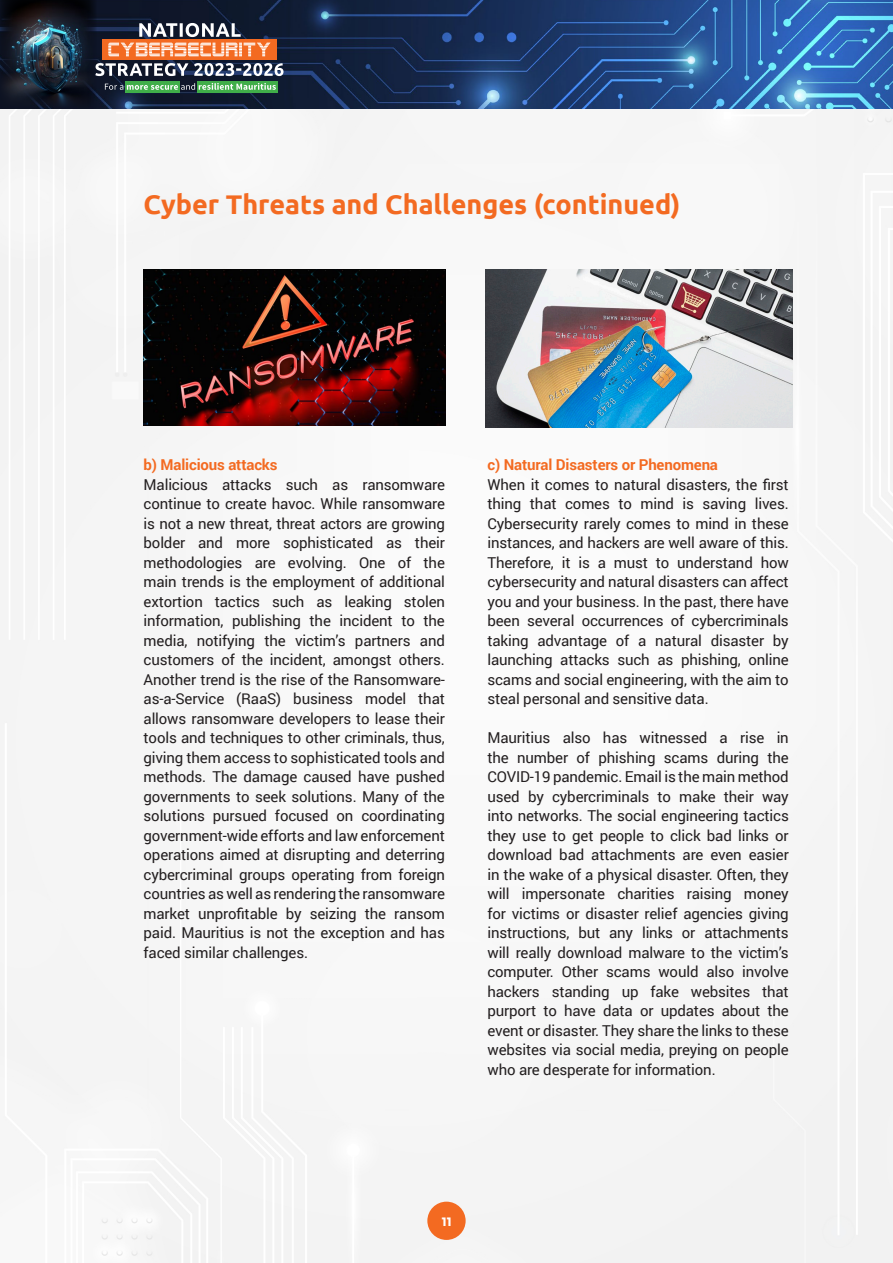
<style>
.page{position:relative;width:893px;height:1263px;background:#fff}
.page>*{position:absolute;margin:0;border:0;box-sizing:border-box;transform-origin:0 0}
.Body{font:700 27px "Ubuntu";color:#f36a21}
.Body-2{font:15px/19.5px "Roboto";letter-spacing:-.01em;color:#231f20;text-align:justify}
.Body-3{font:700 15px "Roboto";letter-spacing:-.01em;color:#f36a21}
.t1{font:800 12px "Visby CF";color:#fff}
</style>
<div class="page">
<div style="left:0;top:108px;width:893px;height:1155px;background:#f6f6f6"></div>
<img style="left:96px;top:0;width:797px;height:108px">
<div style="left:427px;top:1202px;width:39px;height:38px;background:#f36a21;border-radius:50%"></div>
<img style="left:144px;top:270px;width:302px;height:155px">
<img style="left:486px;top:270px;width:306px;height:157px">
<img style="left:0;top:0;width:96px;height:108px">
<div style="left:102px;top:39px;width:175px;height:20px;background:linear-gradient(to right,#f36a21,#f36a21)"></div>
<svg style="left:95px;top:63px;width:188px;height:13px"></svg>
<svg style="left:108px;top:43px;width:162px;height:13px"></svg>
<svg style="left:139px;top:23px;width:102px;height:14px"></svg>
<div style="left:125px;top:81px;width:54px;height:12px;background:#40ae49"></div>
<div style="left:197px;top:81px;width:81px;height:12px;background:#40ae49"></div>
<svg style="left:105px;top:83px;width:171px;height:7px"></svg>
<p class="Body" style="left:144px;top:188px;width:538px">Cyber Threats and Challenges (continued)</p>
<p class="Body-3" style="left:144px;top:454px;width:136px">b) Malicious attacks</p>
<p class="Body-2" style="left:144px;top:474px;width:303px">Malicious attacks such as ransomware continue to create havoc. While ransomware is not a new threat, threat actors are growing bolder and more sophisticated as their methodologies are evolving. One of the main trends is the employment of additional extortion tactics such as leaking stolen information, publishing the incident to the media, notifying the victim’s partners and customers of the incident, amongst others.<br>Another trend is the rise of the Ransomware&shy;as-a-Service (RaaS) business model that allows ransomware developers to lease their tools and techniques to other criminals, thus, giving them access to sophisticated tools and methods. The damage caused have pushed governments to seek solutions. Many of the solutions pursued focused on coordinating government-wide efforts and law enforcement operations aimed at disrupting and deterring cybercriminal groups operating from foreign countries as well as rendering the ransomware market unprofitable by seizing the ransom paid. Mauritius is not the exception and has faced similar challenges.</p>
<p class="Body-3" style="left:487px;top:454px;width:232px">c) Natural Disasters or Phenomena</p>
<p class="Body-2" style="left:487px;top:474px;width:303px">When it comes to natural disasters, the first thing that comes to mind is saving lives.<br>Cybersecurity rarely comes to mind in these instances, and hackers are well aware of this.<br>Therefore, it is a must to understand how cybersecurity and natural disasters can affect you and your business. In the past, there have been several occurrences of cybercriminals taking advantage of a natural disaster by launching attacks such as phishing, online scams and social engineering, with the aim to steal personal and sensitive data.</p>
<p class="Body-2" style="left:487px;top:728px;width:303px">Mauritius also has witnessed a rise in the number of phishing scams during the COVID-19 pandemic. Email is the main method used by cybercriminals to make their way into networks. The social engineering tactics they use to get people to click bad links or download bad attachments are even easier in the wake of a physical disaster. Often, they will impersonate charities raising money for victims or disaster relief agencies giving instructions, but any links or attachments will really download malware to the victim’s computer. Other scams would also involve hackers standing up fake websites that purport to have data or updates about the event or disaster. They share the links to these websites via social media, preying on people who are desperate for information.</p>
<p class="t1" style="left:442px;top:1213px;width:11px">11</p>
</div>
